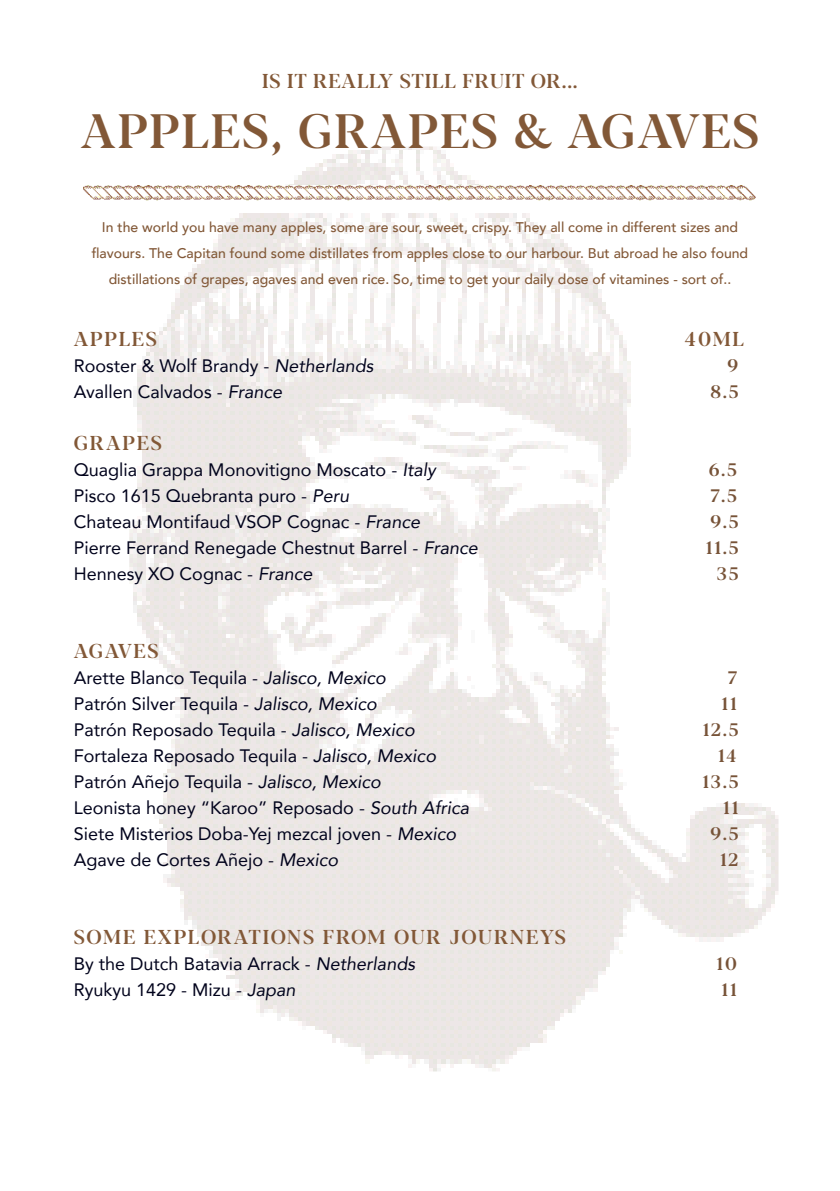
<style>
.page{position:relative;width:840px;height:1191px;background:#fff}
.page>*{position:absolute;margin:0;border:0;box-sizing:border-box;transform-origin:0 0}
.t1{font:500 48px "Blacker Display";letter-spacing:.04em;color:#825837}
.t2{font:500 20px "Blacker Display";letter-spacing:.085em;color:#825837}
.t3{font:500 20px "Blacker Display";letter-spacing:.04em;color:#825837}
.t4{font:18px "Avenir";color:#00021b}
.t5{font:500 18px "Blacker Display";letter-spacing:.09em;color:#775338}
.t6{font:500 14px/26px "Avenir";color:#825837;text-align:center}
.s1{font-style:italic}
</style>
<div class="page">
<img style="left:129px;top:146px;width:649px;height:925px">
<img style="left:83px;top:186px;width:671px;height:27px">
<p class="t3" style="left:262px;top:69px;width:317px">IS IT REALLY STILL FRUIT OR...</p>
<p class="t1" style="left:81px;top:102px;width:679px">APPLES, GRAPES &amp; AGAVES</p>
<p class="t6" style="left:92px;top:214px;width:657px">In the world you have many apples, some are sour, sweet, crispy. They all come in different sizes and flavours. The Capitan found some distillates from apples close to our harbour. But abroad he also found distillations of grapes, agaves and even rice. So, time to get your daily dose of vitamines - sort of..</p>
<p class="t2" style="left:74px;top:326px;width:85px">APPLES</p>
<p class="t2" style="left:684px;top:326px;width:60px">40ML</p>
<p class="t4" style="left:74px;top:351px;width:301px">Rooster &amp; Wolf Brandy - <span class="s1">Netherlands</span></p>
<p class="t5" style="left:727px;top:354px;width:12px">9</p>
<p class="t4" style="left:74px;top:377px;width:210px">Avallen Calvados - <span class="s1">France</span></p>
<p class="t5" style="left:710px;top:380px;width:29px">8.5</p>
<p class="t2" style="left:74px;top:430px;width:90px">GRAPES</p>
<p class="t4" style="left:74px;top:455px;width:363px">Quaglia Grappa Monovitigno Moscato - <span class="s1">Italy</span></p>
<p class="t5" style="left:708px;top:458px;width:30px">6.5</p>
<p class="t4" style="left:74px;top:481px;width:277px">Pisco 1615 Quebranta puro - <span class="s1">Peru</span></p>
<p class="t5" style="left:710px;top:484px;width:28px">7.5</p>
<p class="t4" style="left:74px;top:507px;width:347px">Chateau Montifaud VSOP Cognac - <span class="s1">France</span></p>
<p class="t5" style="left:710px;top:510px;width:30px">9.5</p>
<p class="t4" style="left:74px;top:533px;width:405px">Pierre Ferrand Renegade Chestnut Barrel - <span class="s1">France</span></p>
<p class="t5" style="left:705px;top:536px;width:34px">11.5</p>
<p class="t4" style="left:74px;top:559px;width:240px">Hennesy XO Cognac - <span class="s1">France</span></p>
<p class="t5" style="left:716px;top:562px;width:23px">35</p>
<p class="t2" style="left:74px;top:638px;width:86px">AGAVES</p>
<p class="t4" style="left:74px;top:663px;width:313px">Arette Blanco Tequila - <span class="s1">Jalisco, Mexico</span></p>
<p class="t5" style="left:727px;top:666px;width:11px">7</p>
<p class="t4" style="left:74px;top:689px;width:304px">Patrón Silver Tequila - <span class="s1">Jalisco, Mexico</span></p>
<p class="t5" style="left:721px;top:692px;width:17px">11</p>
<p class="t4" style="left:74px;top:715px;width:342px">Patrón Reposado Tequila - <span class="s1">Jalisco, Mexico</span></p>
<p class="t5" style="left:702px;top:718px;width:37px">12.5</p>
<p class="t4" style="left:74px;top:741px;width:363px">Fortaleza Reposado Tequila - <span class="s1">Jalisco, Mexico</span></p>
<p class="t5" style="left:717px;top:744px;width:20px">14</p>
<p class="t4" style="left:74px;top:767px;width:308px">Patrón Añejo Tequila - <span class="s1">Jalisco, Mexico</span></p>
<p class="t5" style="left:702px;top:770px;width:37px">13.5</p>
<p class="t4" style="left:74px;top:793px;width:397px">Leonista honey “Karoo” Reposado - <span class="s1">South Africa</span></p>
<p class="t5" style="left:722px;top:796px;width:17px">11</p>
<p class="t4" style="left:74px;top:819px;width:384px">Siete Misterios Doba-Yej mezcal joven - <span class="s1">Mexico</span></p>
<p class="t5" style="left:710px;top:822px;width:30px">9.5</p>
<p class="t4" style="left:74px;top:845px;width:266px">Agave de Cortes Añejo - <span class="s1">Mexico</span></p>
<p class="t5" style="left:719px;top:848px;width:20px">12</p>
<p class="t2" style="left:74px;top:924px;width:493px">SOME EXPLORATIONS FROM OUR JOURNEYS</p>
<p class="t4" style="left:74px;top:949px;width:342px">By the Dutch Batavia Arrack - <span class="s1">Netherlands</span></p>
<p class="t5" style="left:716px;top:952px;width:22px">10</p>
<p class="t4" style="left:74px;top:975px;width:223px">Ryukyu 1429 - Mizu - <span class="s1">Japan</span></p>
<p class="t5" style="left:721px;top:978px;width:17px">11</p>
</div>
